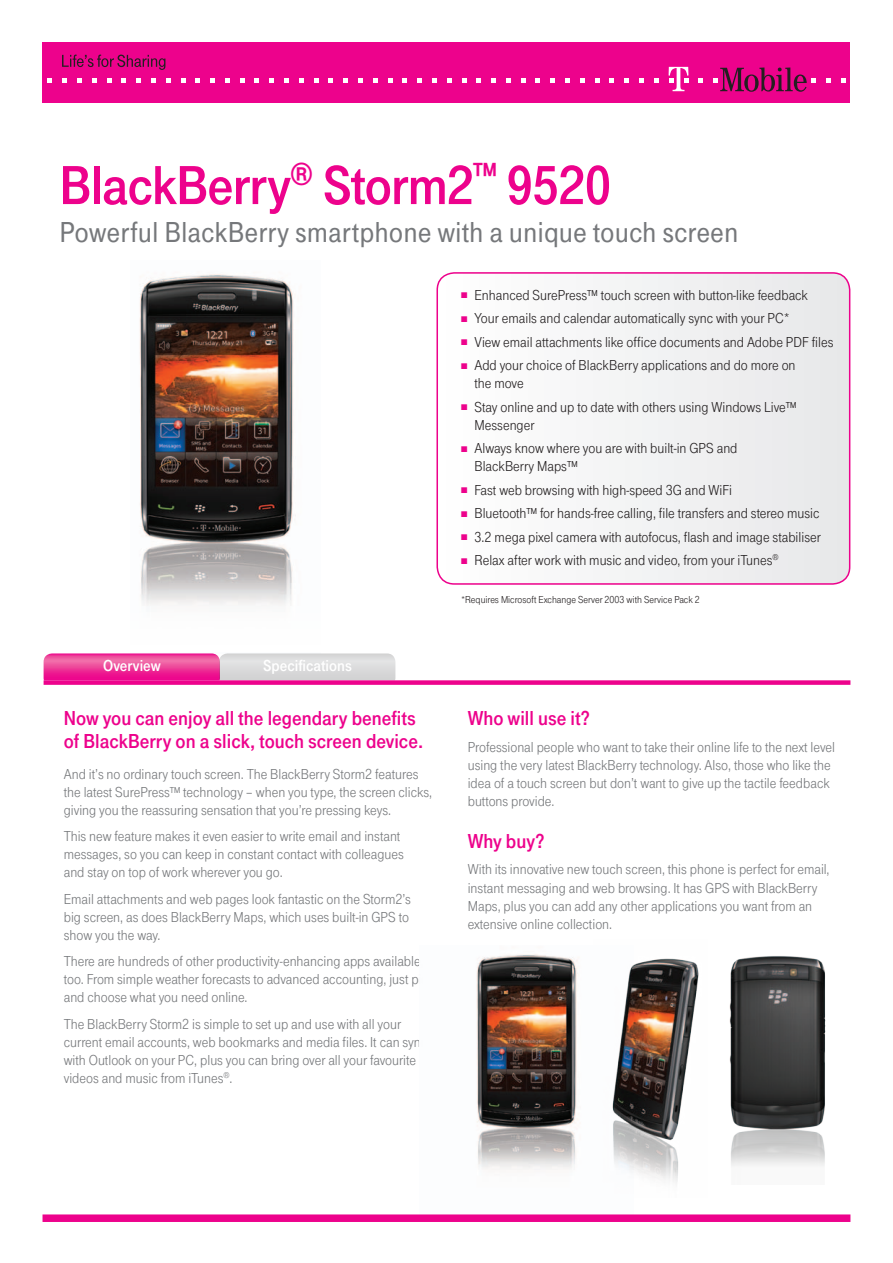
<style>
.page{position:relative;width:893px;height:1263px;background:#fff}
.page>*{position:absolute;margin:0;border:0;box-sizing:border-box;transform-origin:0 0}
.t1{font:57px "Tele Grotesk Fett";letter-spacing:-.015em;color:#ed028c}
.t2{font:30px "Tele Grotesk Halb";color:#76787b}
.t3{font:21px/22.5px "Tele Grotesk Fett";color:#ed028c}
.t4{font:16.5px "Tele Grotesk Fett";color:#fff}
.t5{font:15px/18px "Tele Grotesk Norm";color:#76787b}
.t6{font:15px/18px "Tele Grotesk Norm";color:#231f20}
.t7{font:10.5px "Tele Grotesk Norm";color:#231f20}
.s1{color:#ed028c}
</style>
<div class="page">
<svg style="left:439px;top:273px;width:411px;height:309px"></svg>
<div style="left:436px;top:272px;width:414px;height:313px;border:2px solid #ed028c;border-radius:17px"></div>
<img style="left:139px;top:274px;width:157px;height:320px">
<img style="left:476px;top:954px;width:102px;height:216px">
<img style="left:612px;top:958px;width:87px;height:225px">
<img style="left:729px;top:956px;width:97px;height:210px">
<svg style="left:44px;top:653px;width:351px;height:27px;background:#e48bba"></svg>
<div style="left:44px;top:680px;width:806px;height:5px;background:#ed028c"></div>
<div style="left:43px;top:1214px;width:807px;height:8px;background:#ed028c"></div>
<div style="left:43px;top:43px;width:807px;height:60px;background:#ed028c"></div>
<svg style="left:47px;top:78px;width:5px;height:5px"></svg>
<svg style="left:62px;top:78px;width:5px;height:5px"></svg>
<svg style="left:77px;top:78px;width:5px;height:5px"></svg>
<svg style="left:92px;top:78px;width:5px;height:5px"></svg>
<svg style="left:107px;top:78px;width:5px;height:5px"></svg>
<svg style="left:121px;top:78px;width:5px;height:5px"></svg>
<svg style="left:136px;top:78px;width:5px;height:5px"></svg>
<svg style="left:151px;top:78px;width:5px;height:5px"></svg>
<svg style="left:166px;top:78px;width:5px;height:5px"></svg>
<svg style="left:181px;top:78px;width:5px;height:5px"></svg>
<svg style="left:195px;top:78px;width:5px;height:5px"></svg>
<svg style="left:210px;top:78px;width:5px;height:5px"></svg>
<svg style="left:225px;top:78px;width:5px;height:5px"></svg>
<svg style="left:240px;top:78px;width:5px;height:5px"></svg>
<svg style="left:254px;top:78px;width:5px;height:5px"></svg>
<svg style="left:269px;top:78px;width:5px;height:5px"></svg>
<svg style="left:284px;top:78px;width:5px;height:5px"></svg>
<svg style="left:299px;top:78px;width:5px;height:5px"></svg>
<svg style="left:314px;top:78px;width:5px;height:5px"></svg>
<svg style="left:328px;top:78px;width:5px;height:5px"></svg>
<svg style="left:343px;top:78px;width:5px;height:5px"></svg>
<svg style="left:358px;top:78px;width:5px;height:5px"></svg>
<svg style="left:373px;top:78px;width:5px;height:5px"></svg>
<svg style="left:388px;top:78px;width:5px;height:5px"></svg>
<svg style="left:402px;top:78px;width:5px;height:5px"></svg>
<svg style="left:417px;top:78px;width:5px;height:5px"></svg>
<svg style="left:432px;top:78px;width:5px;height:5px"></svg>
<svg style="left:447px;top:78px;width:5px;height:5px"></svg>
<svg style="left:462px;top:78px;width:4px;height:5px"></svg>
<svg style="left:476px;top:78px;width:5px;height:5px"></svg>
<svg style="left:491px;top:78px;width:5px;height:5px"></svg>
<svg style="left:506px;top:78px;width:5px;height:5px"></svg>
<svg style="left:521px;top:78px;width:5px;height:5px"></svg>
<svg style="left:535px;top:78px;width:5px;height:5px"></svg>
<svg style="left:550px;top:78px;width:5px;height:5px"></svg>
<svg style="left:565px;top:78px;width:5px;height:5px"></svg>
<svg style="left:580px;top:78px;width:5px;height:5px"></svg>
<svg style="left:595px;top:78px;width:5px;height:5px"></svg>
<svg style="left:609px;top:78px;width:5px;height:5px"></svg>
<svg style="left:624px;top:78px;width:5px;height:5px"></svg>
<svg style="left:639px;top:78px;width:5px;height:5px"></svg>
<svg style="left:654px;top:78px;width:5px;height:5px"></svg>
<svg style="left:669px;top:67px;width:19px;height:24px"></svg>
<svg style="left:698px;top:78px;width:5px;height:5px"></svg>
<svg style="left:713px;top:67px;width:103px;height:25px"></svg>
<svg style="left:826px;top:78px;width:5px;height:5px"></svg>
<svg style="left:841px;top:78px;width:4px;height:5px"></svg>
<svg style="left:62px;top:55px;width:103px;height:15px"></svg>
<h1 class="t1" style="left:60px;top:153px;width:553px">BlackBerry<sup>®</sup> Storm2<sup>™</sup> 9520</h1>
<h2 class="t2" style="left:60px;top:215px;width:680px">Powerful BlackBerry smartphone with a unique touch screen</h2>
<p class="t4" style="left:103px;top:656px;width:59px">Overview</p>
<p class="t4" style="left:263px;top:656px;width:90px">Specifications</p>
<h3 class="t3" style="left:64px;top:707px;width:361px">Now you can enjoy all the legendary benefits of BlackBerry on a slick, touch screen device.</h3>
<p class="t5" style="left:64px;top:765px;width:370px">And it’s no ordinary touch screen. The BlackBerry Storm2 features the latest SurePress™ technology – when you type, the screen clicks, giving you the reassuring sensation that you’re pressing keys.</p>
<p class="t5" style="left:64px;top:827px;width:342px">This new feature makes it even easier to write email and instant messages, so you can keep in constant contact with colleagues and stay on top of work wherever you go.</p>
<p class="t5" style="left:64px;top:890px;width:349px">Email attachments and web pages look fantastic on the Storm2’s big screen, as does BlackBerry Maps, which uses built-in GPS to show you the way.</p>
<p class="t5" style="left:64px;top:952px;width:372px">There are hundreds of other productivity-enhancing apps available, too. From simple weather forecasts to advanced accounting, just pick and choose what you need online.</p>
<p class="t5" style="left:64px;top:1015px;width:365px">The BlackBerry Storm2 is simple to set up and use with all your current email accounts, web bookmarks and media files. It can sync with Outlook on your PC, plus you can bring over all your favourite videos and music from iTunes<sup>®</sup>.</p>
<p class="t6" style="left:461px;top:286px;width:349px"><span class="s1">■</span> Enhanced SurePress™ touch screen with button-like feedback</p>
<p class="t6" style="left:461px;top:309px;width:330px"><span class="s1">■</span> Your emails and calendar automatically sync with your PC*</p>
<p class="t6" style="left:461px;top:333px;width:374px"><span class="s1">■</span> View email attachments like office documents and Adobe PDF files</p>
<p class="t6" style="left:474px;top:357px;width:323px;text-indent:-14px"><span class="s1">■</span> Add your choice of BlackBerry applications and do more on the move</p>
<p class="t6" style="left:474px;top:398px;width:323px;text-indent:-14px"><span class="s1">■</span> Stay online and up to date with others using Windows Live™<br>Messenger</p>
<p class="t6" style="left:474px;top:440px;width:265px;text-indent:-14px"><span class="s1">■</span> Always know where you are with built-in GPS and<br>BlackBerry Maps™</p>
<p class="t6" style="left:461px;top:481px;width:272px"><span class="s1">■</span> Fast web browsing with high-speed 3G and WiFi</p>
<p class="t6" style="left:461px;top:505px;width:360px"><span class="s1">■</span> Bluetooth™ for hands-free calling, file transfers and stereo music</p>
<p class="t6" style="left:461px;top:528px;width:361px"><span class="s1">■</span> 3.2 mega pixel camera with autofocus, flash and image stabiliser</p>
<p class="t6" style="left:461px;top:552px;width:319px"><span class="s1">■</span> Relax after work with music and video, from your iTunes<sup>®</sup></p>
<p class="t7" style="left:461px;top:594px;width:240px">*Requires Microsoft Exchange Server 2003 with Service Pack 2</p>
<h3 class="t3" style="left:468px;top:707px;width:124px">Who will use it?</h3>
<p class="t5" style="left:468px;top:738px;width:369px">Professional people who want to take their online life to the next level using the very latest BlackBerry technology. Also, those who like the idea of a touch screen but don’t want to give up the tactile feedback buttons provide.</p>
<h3 class="t3" style="left:468px;top:830px;width:78px">Why buy?</h3>
<p class="t5" style="left:468px;top:861px;width:363px">With its innovative new touch screen, this phone is perfect for email, instant messaging and web browsing. It has GPS with BlackBerry Maps, plus you can add any other applications you want from an extensive online collection.</p>
</div>
